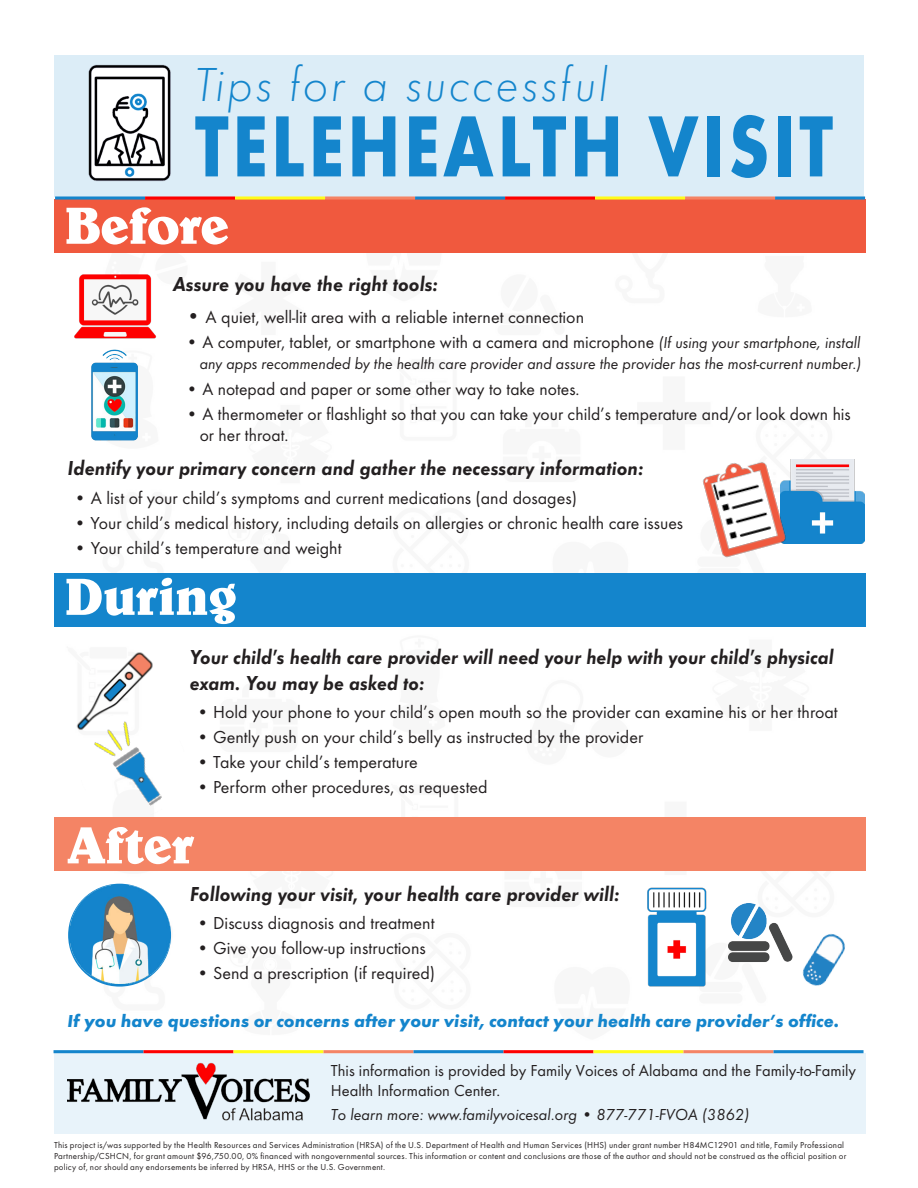
<style>
.page{position:relative;width:918px;height:1188px;background:#fff}
.page>*{position:absolute;margin:0;border:0;box-sizing:border-box;transform-origin:0 0}
.t1{font:800 90px "AHJ Function LH";letter-spacing:.05em;color:#1485cc;scale:.8 1}
.t2{font:800 54px "AHJ Belwe H";color:#fff}
.t3{font:italic 300 49.5px "AHJ Function LH";letter-spacing:.05em;color:#1485cc}
.t4{font:italic 700 21px/25.2px "AHJ Function";color:#231f20}
.t5{font:18px/21.6px "AHJ Function";color:#231f20}
.t6{font:italic 800 18px "AHJ Function LH";color:#1485cc}
.t7{font:italic 16.5px "AHJ Function";color:#231f20}
.t8{font:16.5px/19.8px "AHJ Function";color:#231f20}
.Pull_Text{font:9px/10.8px "AHJ Function";letter-spacing:.025em;color:#231f20}
.s1{font-weight:700;font-style:italic;font-size:21px}
.s2{font-style:italic;font-size:16.5px}
</style>
<div class="page">
<div style="left:55px;top:199px;width:811px;height:53px;background:#f0593e"></div>
<div style="left:55px;top:818px;width:811px;height:53px;background:#f48465"></div>
<div style="left:54px;top:1053px;width:811px;height:81px;background:#e8f3fa"></div>
<div style="left:54px;top:55px;width:810px;height:141px;background:#dcedf7"></div>
<img style="left:68px;top:1062px;width:242px;height:59px">
<svg style="left:55px;top:196px;width:90px;height:4px"></svg>
<svg style="left:145px;top:196px;width:90px;height:4px"></svg>
<svg style="left:235px;top:196px;width:90px;height:4px"></svg>
<svg style="left:325px;top:196px;width:90px;height:4px"></svg>
<svg style="left:415px;top:196px;width:90px;height:4px"></svg>
<svg style="left:505px;top:196px;width:90px;height:4px"></svg>
<svg style="left:595px;top:196px;width:90px;height:4px"></svg>
<svg style="left:685px;top:196px;width:90px;height:4px"></svg>
<svg style="left:775px;top:196px;width:90px;height:4px"></svg>
<img style="left:88px;top:64px;width:83px;height:117px">
<hr style="left:54px;top:1050px;width:90px;height:3px;background:#1485cc">
<hr style="left:144px;top:1050px;width:90px;height:3px;background:#fe0000">
<hr style="left:234px;top:1050px;width:90px;height:3px;background:#fffc19">
<hr style="left:324px;top:1050px;width:90px;height:3px;background:#f48465">
<hr style="left:414px;top:1050px;width:90px;height:3px;background:#1485cc">
<hr style="left:504px;top:1050px;width:90px;height:3px;background:#fe0000">
<hr style="left:594px;top:1050px;width:90px;height:3px;background:#fffc19">
<hr style="left:684px;top:1050px;width:90px;height:3px;background:#f48465">
<hr style="left:774px;top:1050px;width:90px;height:3px;background:#1485cc">
<img style="left:796px;top:459px;width:68px;height:84px">
<img style="left:74px;top:274px;width:83px;height:65px">
<img style="left:76px;top:652px;width:77px;height:75px">
<img style="left:77px;top:712px;width:111px;height:106px">
<img style="left:91px;top:349px;width:47px;height:91px">
<img style="left:702px;top:459px;width:94px;height:99px">
<div style="left:55px;top:573px;width:811px;height:54px;background:#1485cc"></div>
<svg style="left:68px;top:884px;width:103px;height:103px"></svg>
<img style="left:71px;top:885px;width:98px;height:98px">
<img style="left:647px;top:887px;width:60px;height:100px">
<img style="left:728px;top:903px;width:65px;height:60px">
<img style="left:802px;top:933px;width:43px;height:53px">
<p class="t3" style="left:195px;top:58px;width:415px">Tips for a successful</p>
<p class="t1" style="left:195px;top:93px;width:799px">TELEHEALTH VISIT</p>
<p class="t2" style="left:64px;top:195px;width:166px">Before</p>
<p class="t4" style="left:173px;top:271px;width:267px">Assure you have the right tools:</p>
<p class="t5" style="left:186px;top:306px;width:399px"><span class="s1">•</span> A quiet, well-lit area with a reliable internet connection</p>
<p class="t5" style="left:186px;top:331px;width:676px">• A computer, tablet, or smartphone with a camera and microphone <span class="s2">(If using your smartphone, install</span></p>
<p class="t7" style="left:200px;top:355px;width:663px">any apps recommended by the health care provider and assure the provider has the most-current number.)</p>
<p class="t5" style="left:186px;top:378px;width:395px">• A notepad and paper or some other way to take notes.</p>
<p class="t5" style="left:200px;top:403px;width:652px;text-indent:-14px">• A thermometer or flashlight so that you can take your child’s temperature and/or look down his or her throat.</p>
<p class="t4" style="left:68px;top:456px;width:578px">Identify your primary concern and gather the necessary information:</p>
<p class="t5" style="left:74px;top:487px;width:504px">• A list of your child’s symptoms and current medications (and dosages)</p>
<p class="t5" style="left:74px;top:512px;width:610px">• Your child’s medical history, including details on allergies or chronic health care issues</p>
<p class="t5" style="left:74px;top:537px;width:269px">• Your child’s temperature and weight</p>
<p class="t2" style="left:64px;top:566px;width:174px">During</p>
<p class="t4" style="left:190px;top:645px;width:645px">Your child’s health care provider will need your help with your child’s physical exam. You may be asked to:</p>
<p class="t5" style="left:197px;top:701px;width:643px">• Hold your phone to your child’s open mouth so the provider can examine his or her throat</p>
<p class="t5" style="left:197px;top:726px;width:448px">• Gently push on your child’s belly as instructed by the provider</p>
<p class="t5" style="left:197px;top:751px;width:223px">• Take your child’s temperature</p>
<p class="t5" style="left:197px;top:777px;width:293px">• Perform other procedures, as requested</p>
<p class="t2" style="left:68px;top:814px;width:128px">After</p>
<p class="t4" style="left:190px;top:881px;width:431px">Following your visit, your health care provider will:</p>
<p class="t5" style="left:197px;top:912px;width:239px">• Discuss diagnosis and treatment</p>
<p class="t5" style="left:197px;top:938px;width:231px">• Give you follow-up instructions</p>
<p class="t5" style="left:197px;top:963px;width:240px">• Send a prescription (if required)</p>
<p class="t6" style="left:68px;top:1011px;width:774px">If you have questions or concerns after your visit, contact your health care provider’s office.</p>
<p class="t8" style="left:331px;top:1061px;width:527px">This information is provided by Family Voices of Alabama and the Family-to-Family<br>Health Information Center.</p>
<p class="t7" style="left:331px;top:1105px;width:420px">To learn more: www.familyvoicesal.org • 877-771-FVOA (3862)</p>
<p class="Pull_Text" style="left:54px;top:1140px;width:794px">This project is/was supported by the Health Resources and Services Administration (HRSA) of the U.S. Department of Health and Human Services (HHS) under grant number H84MC12901 and title, Family Professional<br>Partnership/CSHCN, for grant amount $96,750.00, 0% financed with nongovernmental sources. This information or content and conclusions are those of the author and should not be construed as the official position or policy of, nor should any endorsements be inferred by HRSA, HHS or the U.S. Government.</p>
</div>
